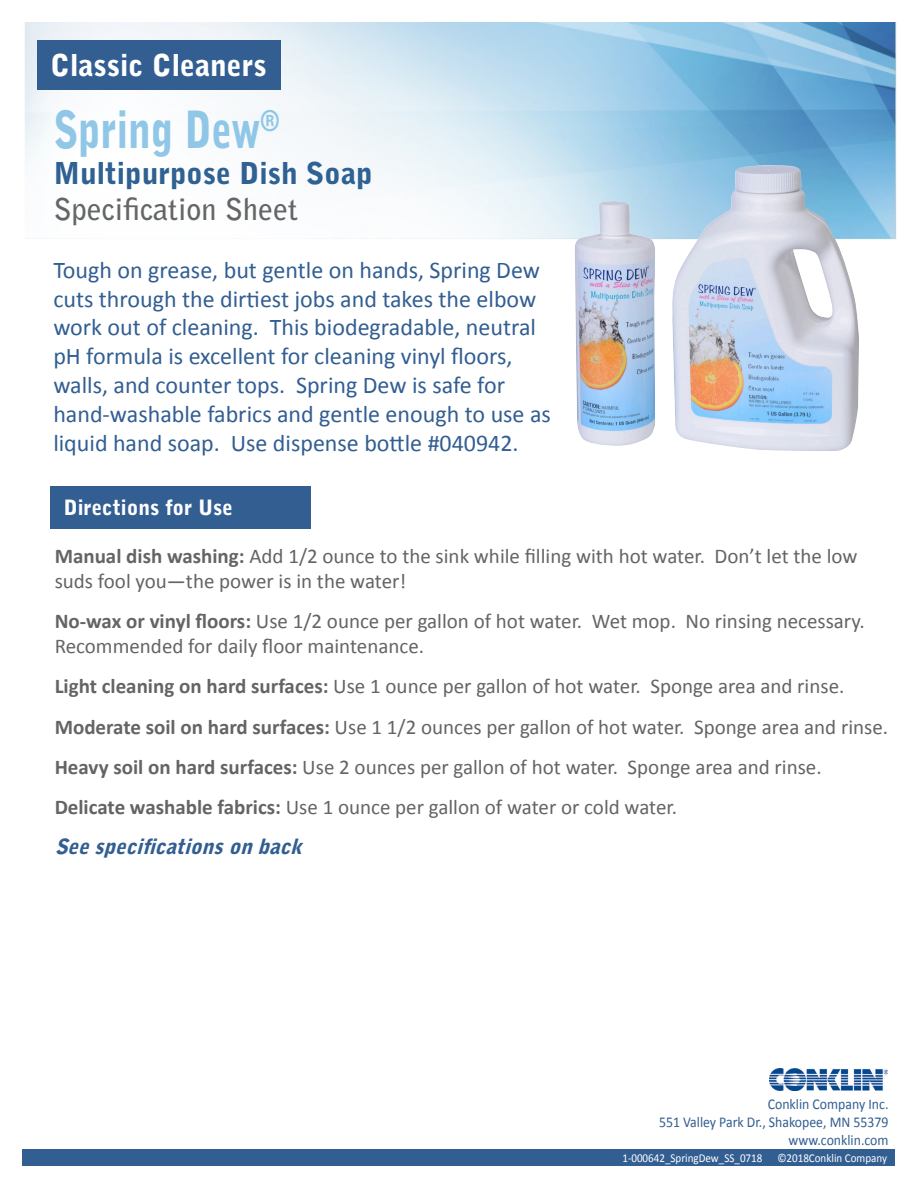
<style>
.page{position:relative;width:918px;height:1188px;background:#fff}
.page>*{position:absolute;margin:0;border:0;box-sizing:border-box;transform-origin:0 0}
.t1{font:900 51px "Bell Gothic Std";color:#90c7e7;scale:.8 1}
.t2{font:900 30px "Bell Gothic Std";color:#2f6193}
.t3{font:700 30px "Bell Gothic Std";color:#646565}
.t4{font:900 30px "Bell Gothic Std";color:#fff}
.t5{font:24px/28.8px "Calibri";color:#325e92}
.t6{font:21px/25.2px "Calibri";color:#646464}
.t7{font:italic 900 21px "Bell Gothic Std";color:#325e92}
.t8{font:900 21px "Bell Gothic Std";color:#fff}
.t9{font:15px "Calibri";color:#325e92;scale:.92 1}
.t10{font:12px "Calibri";color:#fff;scale:.92 1}
.s1{font-weight:700}
</style>
<div class="page">
<img style="left:25px;top:23px;width:871px;height:216px">
<div style="left:22px;top:1149px;width:873px;height:17px;background:#325e92"></div>
<div style="left:37px;top:40px;width:243px;height:50px;background:#325e92"></div>
<div style="left:50px;top:486px;width:261px;height:43px;background:#325e92"></div>
<img style="left:769px;top:1069px;width:118px;height:22px">
<img style="left:575px;top:165px;width:284px;height:286px">
<p class="t4" style="left:50px;top:48px;width:218px">Classic Cleaners</p>
<p class="t1" style="left:53px;top:100px;width:284px">Spring Dew<sup>®</sup></p>
<p class="t2" style="left:53px;top:156px;width:321px">Multipurpose Dish Soap</p>
<p class="t3" style="left:53px;top:191px;width:246px">Specification Sheet</p>
<p class="t5" style="left:53px;top:256px;width:499px">Tough on grease, but gentle on hands, Spring Dew cuts through the dirtiest jobs and takes the elbow work out of cleaning. This biodegradable, neutral pH formula is excellent for cleaning vinyl floors, walls, and counter tops. Spring Dew is safe for hand-washable fabrics and gentle enough to use as liquid hand soap. Use dispense bottle #040942.</p>
<p class="t8" style="left:64px;top:496px;width:171px">Directions for Use</p>
<p class="t6" style="left:55px;top:543px;width:804px"><span class="s1">Manual dish washing:</span> Add 1/2 ounce to the sink while filling with hot water. Don’t let the low suds fool you—the power is in the water!</p>
<p class="t6" style="left:55px;top:608px;width:812px"><span class="s1">No-wax or vinyl floors:</span> Use 1/2 ounce per gallon of hot water. Wet mop. No rinsing necessary.<br>Recommended for daily floor maintenance.</p>
<p class="t6" style="left:55px;top:674px;width:791px"><span class="s1">Light cleaning on hard surfaces:</span> Use 1 ounce per gallon of hot water. Sponge area and rinse.</p>
<p class="t6" style="left:55px;top:714px;width:835px"><span class="s1">Moderate soil on hard surfaces:</span> Use 1 1/2 ounces per gallon of hot water. Sponge area and rinse.</p>
<p class="t6" style="left:55px;top:754px;width:769px"><span class="s1">Heavy soil on hard surfaces:</span> Use 2 ounces per gallon of hot water. Sponge area and rinse.</p>
<p class="t6" style="left:55px;top:794px;width:624px"><span class="s1">Delicate washable fabrics:</span> Use 1 ounce per gallon of water or cold water.</p>
<p class="t7" style="left:55px;top:834px;width:255px">Seespecificationsonback</p>
<p class="t9" style="left:768px;top:1094px;width:133px">Conklin Company Inc.</p>
<p class="t9" style="left:659px;top:1112px;width:251px">551 Valley Park Dr., Shakopee, MN 55379</p>
<p class="t9" style="left:789px;top:1130px;width:110px">www.conklin.com</p>
<p class="t10" style="left:622px;top:1150px;width:289px">1-000642_SpringDew_SS_0718 ©2018Conklin Company</p>
</div>
